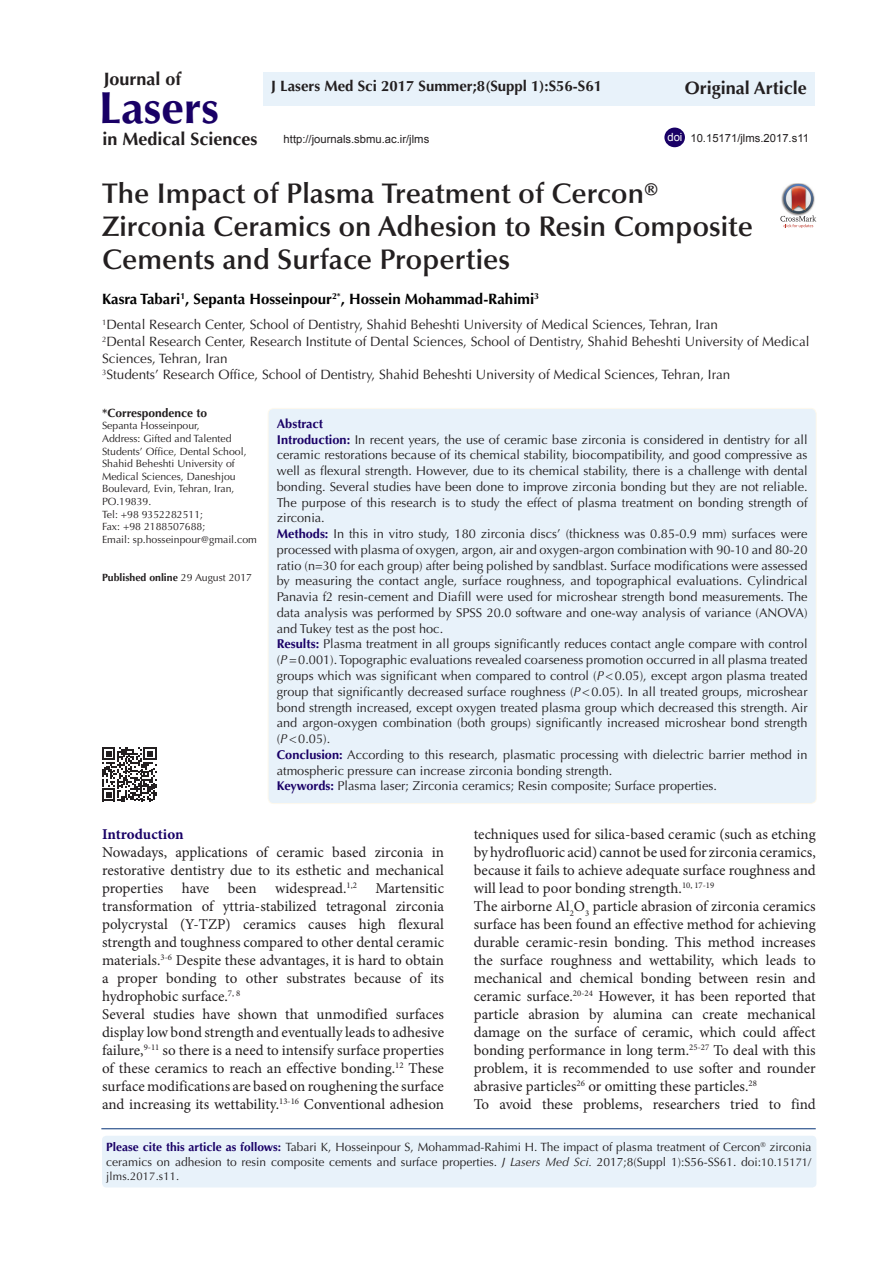
<style>
.page{position:relative;width:893px;height:1263px;background:#fff}
.page>*{position:absolute;margin:0;border:0;box-sizing:border-box;transform-origin:0 0}
.t1{font:700 45px "Optima LT Std";color:#190066}
.t2{font:600 28.5px/33px "Optima LT Std";color:#231f20}
.t3{font:700 18px "Optima LT Std";color:#231f20}
.t4{font:15px/18px "Minion Pro";color:#231f20;text-align:justify}
.t5{font:700 15px "Optima LT Std";color:#000}
.t6{font:700 15px "Optima LT Std";color:#231f20}
.t7{font:700 15px "Minion Pro";letter-spacing:-.005em;color:#190066}
.t8{font:13.5px/16.5px "Optima LT Std";color:#231f20}
.t9{font:12.75px/15.8px "Optima LT Std";color:#231f20;text-align:justify}
.Default{font:700 12.75px "Optima LT Std";color:#190066}
.t10{font:12px/15px "Optima LT Std";color:#231f20}
.t11{font:700 12px "Optima LT Std";color:#231f20}
.t12{font:11.25px "Arial";color:#231f20}
.t13{font:11.25px "Optima LT Std";letter-spacing:.01em;color:#231f20}
.t14{font:11.25px "Arial";color:#fff}
.t15{font:10.5px/12.6px "Optima LT Std";color:#231f20}
.t16{font:700 10.5px "Optima LT Std";color:#231f20}
.s1{font-weight:700;color:#190066}
.s2{font-style:italic}
.s3{font-weight:400}
.s4{font-size:11.25px}
</style>
<div class="page">
<hr style="left:101px;top:1128px;width:715px;height:1px;background:#053278">
<div style="left:102px;top:1136px;width:714px;height:51px;background:#e8f2fa;border-radius:4px"></div>
<img style="left:792px;top:183px;width:12px;height:1px">
<svg style="left:780px;top:184px;width:36px;height:44px"></svg>
<div style="left:649px;top:72px;width:166px;height:34px;background:#e8f2fa"></div>
<div style="left:664px;top:128px;width:21px;height:19px;background:#190066;border-radius:50%"></div>
<div style="left:268px;top:408px;width:548px;height:395px;background:#e8f2fa;border-radius:6px"></div>
<svg style="left:102px;top:747px;width:54px;height:54px"></svg>
<div style="left:263px;top:72px;width:386px;height:34px;background:#e8f2fa"></div>
<p class="t3" style="left:104px;top:68px;width:79px">Journal of</p>
<p class="t1" style="left:99px;top:81px;width:122px">Lasers</p>
<p class="t3" style="left:103px;top:129px;width:157px">in Medical Sciences</p>
<p class="t3" style="left:685px;top:77px;width:124px">Original Article</p>
<p class="t6" style="left:271px;top:78px;width:332px">J Lasers Med Sci 2017 Summer;8(Suppl 1):S56-S61</p>
<p class="t12" style="left:284px;top:132px;width:147px">http://journals.sbmu.ac.ir/jlms</p>
<p class="t14" style="left:667px;top:130px;width:17px">doi</p>
<p class="t12" style="left:690px;top:130px;width:120px">10.15171/jlms.2017.s11</p>
<p class="t2" style="left:102px;top:177px;width:652px">The Impact of Plasma Treatment of Cercon®<br>Zirconia Ceramics on Adhesion to Resin Composite<br>Cements and Surface Properties</p>
<p class="t5" style="left:102px;top:291px;width:438px">Kasra Tabari<sup>1</sup>, Sepanta Hosseinpour<sup>2*</sup>, Hossein Mohammad-Rahimi<sup>3</sup></p>
<p class="t8" style="left:102px;top:317px;width:617px"><sup>1</sup>Dental Research Center, School of Dentistry, Shahid Beheshti University of Medical Sciences, Tehran, Iran</p>
<p class="t8" style="left:102px;top:333px;width:709px"><sup>2</sup>Dental Research Center, Research Institute of Dental Sciences, School of Dentistry, Shahid Beheshti University of Medical<br>Sciences, Tehran, Iran</p>
<p class="t8" style="left:102px;top:366px;width:630px"><sup>3</sup>Students’ Research Office, School of Dentistry, Shahid Beheshti University of Medical Sciences, Tehran, Iran</p>
<p class="Default" style="left:277px;top:416px;width:48px">Abstract</p>
<p class="t9" style="left:277px;top:432px;width:532px"><span class="s1">Introduction:</span> In recent years, the use of ceramic base zirconia is considered in dentistry for all ceramic restorations because of its chemical stability, biocompatibility, and good compressive as well as flexural strength. However, due to its chemical stability, there is a challenge with dental bonding. Several studies have been done to improve zirconia bonding but they are not reliable.<br>The purpose of this research is to study the effect of plasma treatment on bonding strength of zirconia.</p>
<p class="t9" style="left:277px;top:526px;width:532px"><span class="s1">Methods:</span> In this in vitro study, 180 zirconia discs’ (thickness was 0.85-0.9 mm) surfaces were processed with plasma of oxygen, argon, air and oxygen-argon combination with 90-10 and 80-20 ratio (n=30 for each group) after being polished by sandblast. Surface modifications were assessed by measuring the contact angle, surface roughness, and topographical evaluations. Cylindrical Panavia f2 resin-cement and Diafill were used for microshear strength bond measurements. The data analysis was performed by SPSS 20.0 software and one-way analysis of variance (ANOVA) and Tukey test as the post hoc.</p>
<p class="t9" style="left:277px;top:636px;width:532px"><span class="s1">Results:</span> Plasma treatment in all groups significantly reduces contact angle compare with control (<span class="s2">P</span>=0.001). Topographic evaluations revealed coarseness promotion occurred in all plasma treated groups which was significant when compared to control (<span class="s2">P</span>&lt;0.05), except argon plasma treated group that significantly decreased surface roughness (<span class="s2">P</span>&lt;0.05). In all treated groups, microshear bond strength increased, except oxygen treated plasma group which decreased this strength. Air and argon-oxygen combination (both groups) significantly increased microshear bond strength (<span class="s2">P</span>&lt;0.05).</p>
<p class="t9" style="left:277px;top:747px;width:532px"><span class="s1">Conclusion:</span> According to this research, plasmatic processing with dielectric barrier method in atmospheric pressure can increase zirconia bonding strength.</p>
<p class="t9" style="left:277px;top:778px;width:442px"><span class="s1">Keywords:</span> Plasma laser; Zirconia ceramics; Resin composite; Surface properties.</p>
<p class="t11" style="left:102px;top:406px;width:107px">*Correspondence to</p>
<p class="t15" style="left:102px;top:420px;width:99px">Sepanta Hosseinpour,</p>
<p class="t15" style="left:102px;top:432px;width:146px">Address: Gifted and Talented<br>Students’ Office, Dental School,<br>Shahid Beheshti University of<br>Medical Sciences, Daneshjou<br>Boulevard, Evin, Tehran, Iran,<br>PO.19839.</p>
<p class="t15" style="left:102px;top:508px;width:103px">Tel: +98 9352282511;</p>
<p class="t15" style="left:102px;top:520px;width:105px">Fax: +98 2188507688;</p>
<p class="t15" style="left:102px;top:533px;width:156px">Email: sp.hosseinpour@gmail.com</p>
<p class="t16" style="left:102px;top:571px;width:152px">Published online <span class="s3">29 August 2017</span></p>
<p class="t7" style="left:102px;top:824px;width:83px">Introduction</p>
<p class="t4" style="left:102px;top:843px;width:343px">Nowadays, applications of ceramic based zirconia in restorative dentistry due to its esthetic and mechanical properties have been widespread.<sup>1,2</sup> Martensitic transformation of yttria-stabilized tetragonal zirconia polycrystal (Y-TZP) ceramics causes high flexural strength and toughness compared to other dental ceramic materials.<sup>3-6</sup> Despite these advantages, it is hard to obtain a proper bonding to other substrates because of its hydrophobic surface.<sup>7,</sup> <sup>8</sup></p>
<p class="t4" style="left:102px;top:1005px;width:343px">Several studies have shown that unmodified surfaces display low bond strength and eventually leads to adhesive failure,<sup>9-11</sup> so there is a need to intensify surface properties of these ceramics to reach an effective bonding.<sup>12</sup> These surface modifications are based on roughening the surface and increasing its wettability.<sup>13-16</sup> Conventional adhesion</p>
<p class="t4" style="left:474px;top:825px;width:343px">techniques used for silica-based ceramic (such as etching by hydrofluoric acid) cannot be used for zirconia ceramics, because it fails to achieve adequate surface roughness and will lead to poor bonding strength.<sup>10,</sup> <sup>17-19</sup></p>
<p class="t4" style="left:474px;top:897px;width:343px">The airborne Al<sub>2</sub>O<sub>3</sub> particle abrasion of zirconia ceramics surface has been found an effective method for achieving durable ceramic-resin bonding. This method increases the surface roughness and wettability, which leads to mechanical and chemical bonding between resin and ceramic surface.<sup>20-24</sup> However, it has been reported that particle abrasion by alumina can create mechanical damage on the surface of ceramic, which could affect bonding performance in long term.<sup>25-27</sup> To deal with this problem, it is recommended to use softer and rounder abrasive particles<sup>26</sup> or omitting these particles.<sup>28</sup></p>
<p class="t4" style="left:474px;top:1095px;width:343px">To avoid these problems, researchers tried to find</p>
<p class="t10" style="left:106px;top:1140px;width:707px"><span class="s1">Please cite this article as follows:</span> Tabari K, Hosseinpour S, Mohammad-Rahimi H. The impact of plasma treatment of Cercon<sup>®</sup> zirconia ceramics on adhesion to resin composite cements and surface properties. <span class="s2">J Lasers Med Sci.</span> 2017;8(Suppl 1):S56-SS61. doi:<span class="s4">10.15171/</span></p>
<p class="t13" style="left:106px;top:1169px;width:75px">jlms.2017.s11.</p>
</div>
